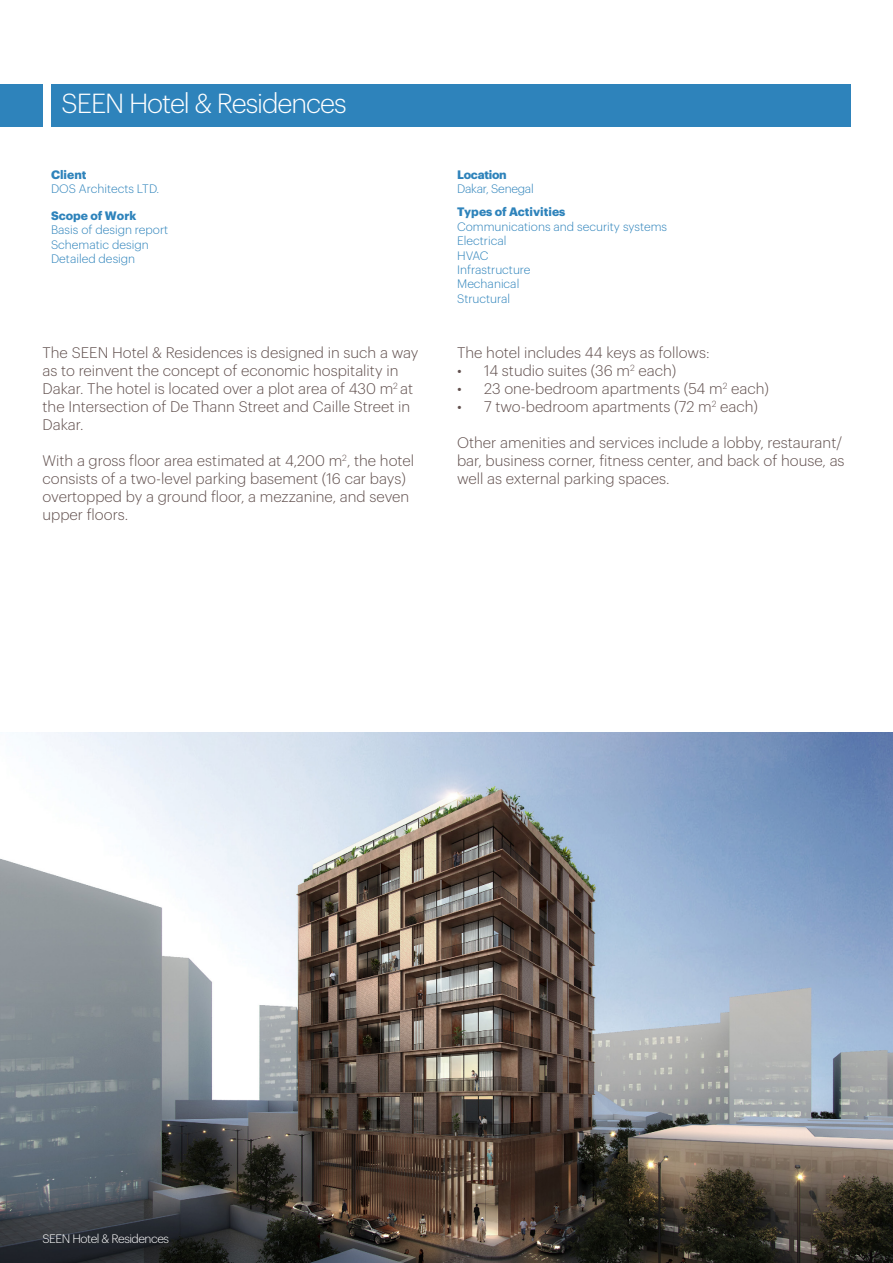
<style>
.page{position:relative;width:893px;height:1263px;background:#fff}
.page>*{position:absolute;margin:0;border:0;box-sizing:border-box;transform-origin:0 0}
.t1{font:300 27px "Graphik";letter-spacing:-.04em;color:#fff}
.t2{font:300 15px/18px "Graphik";color:#61504e}
.t3{font:300 12px "Graphik";color:#2e83bb}
.t4{font:700 12px "Graphik";color:#2e83bb}
.t5{font:300 12px "Graphik";letter-spacing:-.04em;color:#fff}
.t6{font:300 12px "Graphik";letter-spacing:-.02em;color:#2e83bb}
.t7{font:700 12px "Graphik";letter-spacing:-.02em;color:#2e83bb}
</style>
<div class="page">
<div style="left:0;top:84px;width:43px;height:43px;background:#2e83bb"></div>
<div style="left:51px;top:84px;width:799px;height:43px;background:#2e83bb"></div>
<img style="left:0;top:732px;width:893px;height:531px">
<p class="t1" style="left:62px;top:84px;width:286px">SEEN Hotel &amp; Residences</p>
<p class="t4" style="left:51px;top:165px;width:37px">Client</p>
<p class="t3" style="left:51px;top:180px;width:110px">DOS Architects LTD.</p>
<p class="t4" style="left:51px;top:206px;width:87px">Scope of Work</p>
<p class="t3" style="left:51px;top:221px;width:119px">Basis of design report</p>
<p class="t3" style="left:51px;top:236px;width:99px">Schematic design</p>
<p class="t3" style="left:51px;top:250px;width:86px">Detailed design</p>
<p class="t2" style="left:43px;top:343px;width:377px">The SEEN Hotel &amp; Residences is designed in such a way as to reinvent the concept of economic hospitality in Dakar. The hotel is located over a plot area of 430 m<sup>2</sup> at the Intersection of De Thann Street and Caille Street in Dakar.</p>
<p class="t2" style="left:43px;top:451px;width:373px">With a gross floor area estimated at 4,200 m<sup>2</sup>, the hotel consists of a two-level parking basement (16 car bays) overtopped by a ground floor, a mezzanine, and seven upper floors.</p>
<p class="t7" style="left:457px;top:165px;width:51px">Location</p>
<p class="t6" style="left:457px;top:180px;width:78px">Dakar, Senegal</p>
<p class="t4" style="left:457px;top:203px;width:110px">Types of Activities</p>
<p class="t3" style="left:457px;top:218px;width:212px">Communications and security systems</p>
<p class="t3" style="left:457px;top:232px;width:51px">Electrical</p>
<p class="t3" style="left:457px;top:246px;width:33px">HVAC</p>
<p class="t3" style="left:457px;top:261px;width:75px">Infrastructure</p>
<p class="t3" style="left:457px;top:275px;width:64px">Mechanical</p>
<p class="t3" style="left:457px;top:290px;width:55px">Structural</p>
<p class="t2" style="left:457px;top:343px;width:254px">The hotel includes 44 keys as follows:</p>
<p class="t2" style="left:457px;top:361px;width:221px">• 14 studio suites (36 m<sup>2</sup> each)</p>
<p class="t2" style="left:457px;top:379px;width:313px">• 23 one-bedroom apartments (54 m<sup>2</sup> each)</p>
<p class="t2" style="left:457px;top:397px;width:302px">• 7 two-bedroom apartments (72 m<sup>2</sup> each)</p>
<p class="t2" style="left:457px;top:433px;width:389px">Other amenities and services include a lobby, restaurant/ bar, business corner, fitness center, and back of house, as well as external parking spaces.</p>
<p class="t5" style="left:43px;top:1230px;width:128px">SEEN Hotel &amp; Residences</p>
</div>
